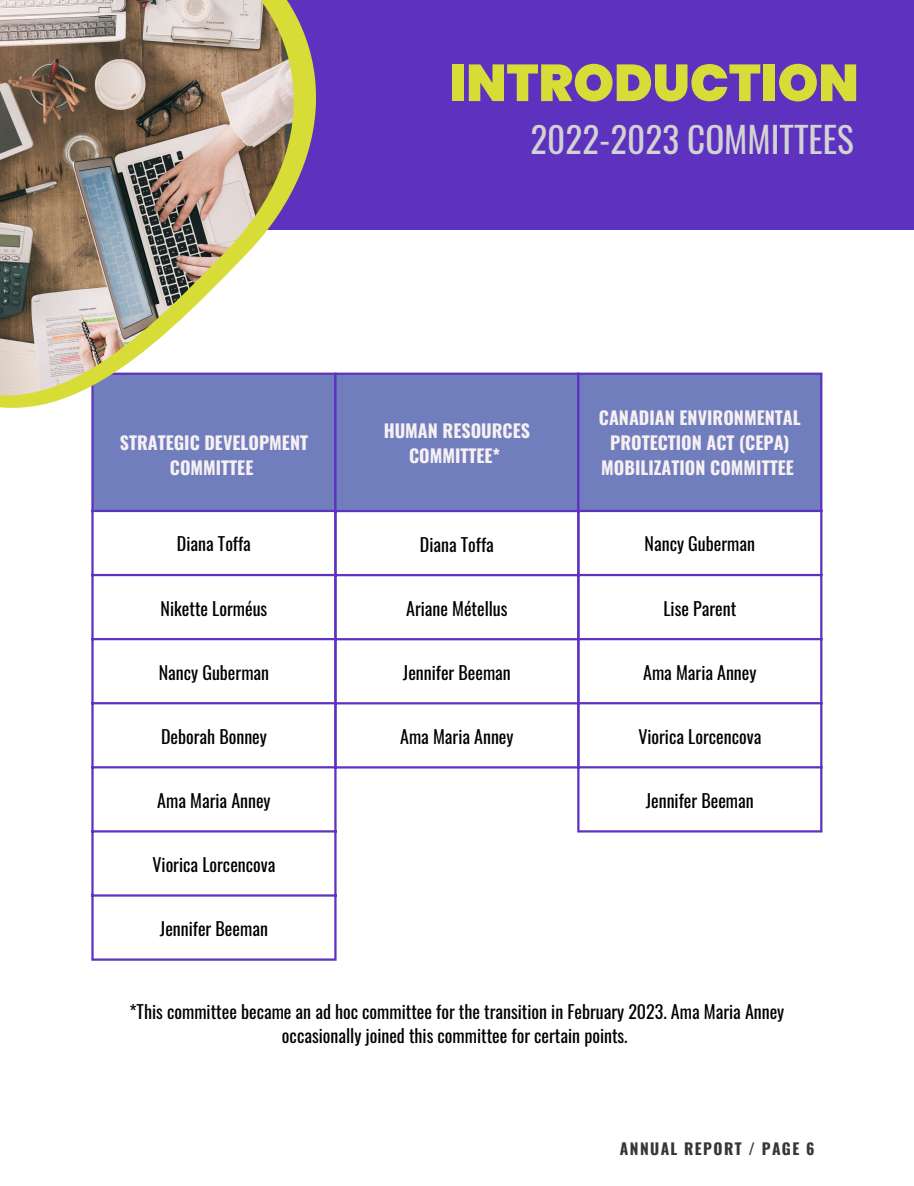
<style>
.page{position:relative;width:914px;height:1186px;background:#fff}
.page>*{position:absolute;margin:0;border:0;box-sizing:border-box;transform-origin:0 0}
.t1{font:900 51.75px "Poppins";color:#d8dc36}
.t2{font:35.25px "Oswald";color:#d3d2d2}
.t3{font:18px/24.8px "Oswald";color:#000;text-align:center}
.t4{font:700 18px/24.8px "Oswald";color:#f7f0f3;text-align:center}
.t5{font:700 15.45px "Oswald";letter-spacing:.09em;color:#363636}
</style>
<div class="page">
<div style="left:0;top:0;width:914px;height:230px;background:#5c32bf"></div>
<div style="left:92px;top:373px;width:244px;height:138px;background:#707ebd"></div>
<hr style="left:91px;top:375px;width:3px;height:583px;background:#5c32bf">
<hr style="left:334px;top:375px;width:2px;height:583px;background:#5c32bf">
<hr style="left:91px;top:373px;width:245px;height:2px;background:#5c32bf">
<hr style="left:91px;top:510px;width:245px;height:2px;background:#5c32bf">
<hr style="left:91px;top:574px;width:245px;height:2px;background:#5c32bf">
<hr style="left:91px;top:638px;width:245px;height:2px;background:#5c32bf">
<hr style="left:91px;top:702px;width:245px;height:2px;background:#5c32bf">
<hr style="left:91px;top:766px;width:245px;height:2px;background:#5c32bf">
<hr style="left:91px;top:830px;width:245px;height:2px;background:#5c32bf">
<hr style="left:91px;top:894px;width:245px;height:2px;background:#5c32bf">
<hr style="left:91px;top:958px;width:245px;height:3px;background:#5c32bf">
<svg style="left:0;top:12px;width:316px;height:396px"></svg>
<img style="left:0;top:0;width:294px;height:395px">
<div style="left:335px;top:373px;width:243px;height:138px;background:#707ebd"></div>
<hr style="left:334px;top:375px;width:2px;height:391px;background:#5c32bf">
<hr style="left:334px;top:373px;width:245px;height:2px;background:#5c32bf">
<hr style="left:334px;top:510px;width:245px;height:2px;background:#5c32bf">
<hr style="left:334px;top:574px;width:245px;height:2px;background:#5c32bf">
<hr style="left:334px;top:638px;width:245px;height:2px;background:#5c32bf">
<hr style="left:334px;top:702px;width:245px;height:2px;background:#5c32bf">
<hr style="left:334px;top:766px;width:245px;height:2px;background:#5c32bf">
<div style="left:578px;top:373px;width:243px;height:138px;background:#707ebd"></div>
<hr style="left:577px;top:375px;width:2px;height:455px;background:#5c32bf">
<hr style="left:820px;top:375px;width:2px;height:455px;background:#5c32bf">
<hr style="left:577px;top:373px;width:245px;height:2px;background:#5c32bf">
<hr style="left:577px;top:510px;width:245px;height:2px;background:#5c32bf">
<hr style="left:577px;top:574px;width:245px;height:2px;background:#5c32bf">
<hr style="left:577px;top:638px;width:245px;height:2px;background:#5c32bf">
<hr style="left:577px;top:702px;width:245px;height:2px;background:#5c32bf">
<hr style="left:577px;top:766px;width:245px;height:2px;background:#5c32bf">
<hr style="left:577px;top:830px;width:245px;height:2px;background:#5c32bf">
<p class="t1" style="left:449px;top:47px;width:411px">INTRODUCTION</p>
<p class="t2" style="left:530px;top:112px;width:325px">2022-2023 COMMITTEES</p>
<p class="t4" style="left:120px;top:430px;width:190px">STRATEGIC DEVELOPMENT<br>COMMITTEE</p>
<p class="t3" style="left:177px;top:531px;width:75px">Diana Toffa</p>
<p class="t3" style="left:161px;top:595px;width:108px">Nikette Lorméus</p>
<p class="t3" style="left:159px;top:659px;width:112px">Nancy Guberman</p>
<p class="t3" style="left:161px;top:723px;width:107px">Deborah Bonney</p>
<p class="t3" style="left:157px;top:787px;width:115px">Ama Maria Anney</p>
<p class="t3" style="left:152px;top:851px;width:124px">Viorica Lorcencova</p>
<p class="t3" style="left:160px;top:915px;width:109px">Jennifer Beeman</p>
<p class="t4" style="left:384px;top:417px;width:148px">HUMAN RESOURCES<br>COMMITTEE*</p>
<p class="t4" style="left:599px;top:405px;width:203px">CANADIAN ENVIRONMENTAL<br>PROTECTION ACT (CEPA)<br>MOBILIZATION COMMITTEE</p>
<p class="t3" style="left:420px;top:531px;width:75px">Diana Toffa</p>
<p class="t3" style="left:644px;top:531px;width:112px">Nancy Guberman</p>
<p class="t3" style="left:406px;top:595px;width:103px">Ariane Métellus</p>
<p class="t3" style="left:663px;top:595px;width:74px">Lise Parent</p>
<p class="t3" style="left:403px;top:659px;width:109px">Jennifer Beeman</p>
<p class="t3" style="left:643px;top:659px;width:115px">Ama Maria Anney</p>
<p class="t3" style="left:400px;top:723px;width:115px">Ama Maria Anney</p>
<p class="t3" style="left:638px;top:723px;width:124px">Viorica Lorcencova</p>
<p class="t3" style="left:646px;top:787px;width:109px">Jennifer Beeman</p>
<p class="t3" style="left:129px;top:998px;width:656px">*This committee became an ad hoc committee for the transition in February 2023. Ama Maria Anney occasionally joined this committee for certain points.</p>
<p class="t5" style="left:620px;top:1136px;width:196px">ANNUAL REPORT / PAGE 6</p>
</div>
